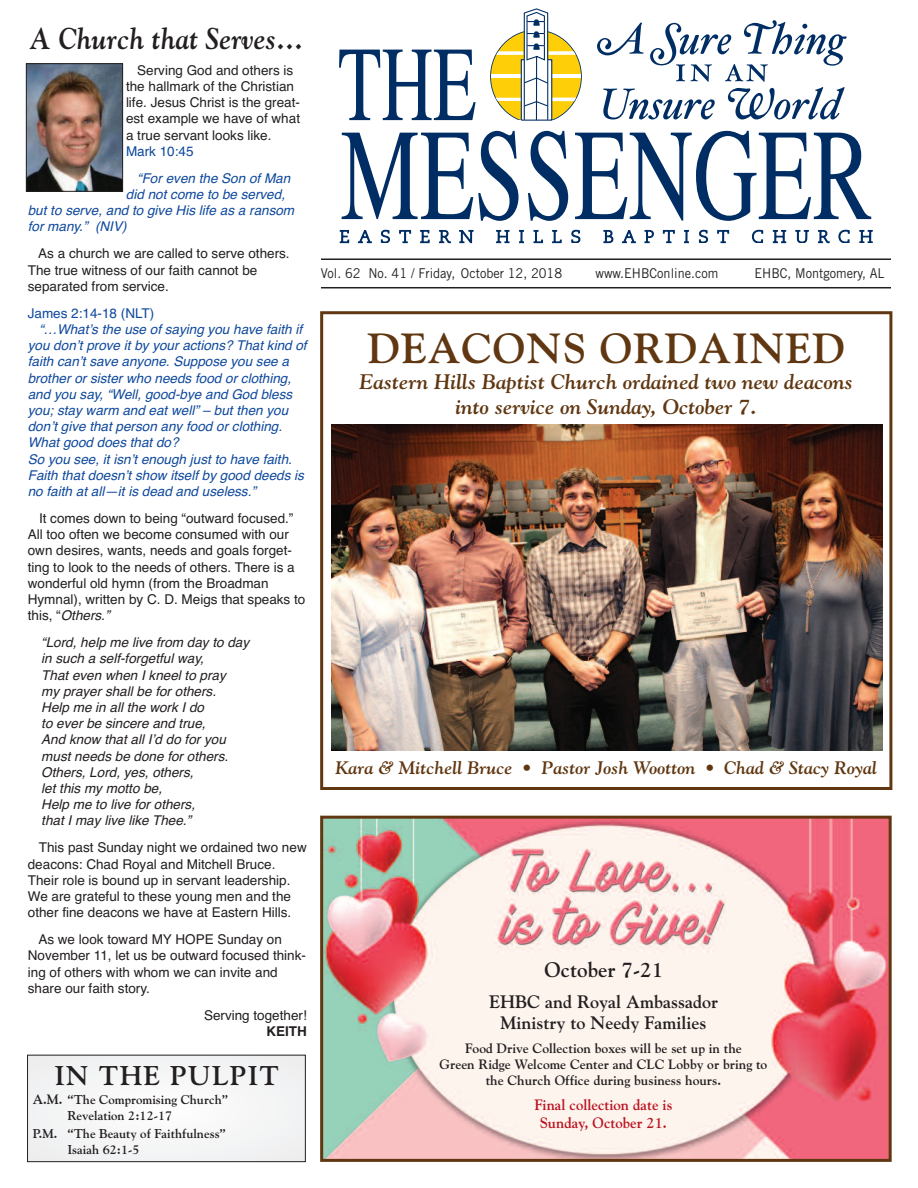
<style>
.page{position:relative;width:918px;height:1188px;background:#fff}
.page>*{position:absolute;margin:0;border:0;box-sizing:border-box;transform-origin:0 0}
.t1{font:700 42px "Goudy";letter-spacing:.025em;color:#603711}
.t2{font:italic 700 30px "Goudy";color:#231f20;scale:.9 1}
.t3{font:700 27px "Goudy";letter-spacing:.05em;color:#231f20}
.t4{font:italic 700 21px/25.2px "Goudy";color:#603711;text-align:center}
.t5{font:700 21px "Goudy";color:#231f20}
.t6{font:italic 700 18px "Goudy";color:#603711}
.t7{font:700 18px/21.6px "Goudy";color:#231f20;text-align:center}
.t8{font:700 15px/18px "Goudy";color:#bb1420;text-align:center}
.t9{font:13.5px/16.2px "Helvetica";color:#231f20}
.t10{font:italic 13.5px/16.2px "Helvetica";color:#0f499d}
.t11{font:italic 13.5px/16.2px "Helvetica";color:#231f20}
.t12{font:700 13.5px/16.2px "Goudy";color:#231f20;text-align:center}
.t13{font:13.5px "Trade Gothic";color:#231f20;scale:.94 1}
.t14{font:13.5px "Helvetica";color:#0f499d}
.t15{font:700 13.5px "Helvetica";color:#231f20}
.t16{font:700 12.75px/16.2px "Goudy";color:#231f20}
.s1{font-style:italic}
.s2{font-size:13.5px}
</style>
<div class="page">
<img style="left:324px;top:820px;width:564px;height:338px">
<div style="left:320px;top:816px;width:572px;height:346px;border:3px solid #603711"></div>
<svg style="left:490px;top:8px;width:92px;height:113px"></svg>
<svg style="left:339px;top:50px;width:137px;height:70px"></svg>
<svg style="left:342px;top:131px;width:177px;height:90px"></svg>
<svg style="left:528px;top:131px;width:40px;height:90px"></svg>
<svg style="left:575px;top:131px;width:296px;height:90px"></svg>
<svg style="left:340px;top:230px;width:9px;height:13px"></svg>
<svg style="left:358px;top:230px;width:14px;height:13px"></svg>
<svg style="left:381px;top:230px;width:9px;height:13px"></svg>
<svg style="left:399px;top:230px;width:12px;height:13px"></svg>
<svg style="left:420px;top:230px;width:10px;height:13px"></svg>
<svg style="left:439px;top:230px;width:12px;height:13px"></svg>
<svg style="left:459px;top:230px;width:14px;height:13px"></svg>
<svg style="left:496px;top:230px;width:13px;height:13px"></svg>
<svg style="left:519px;top:230px;width:5px;height:13px"></svg>
<svg style="left:534px;top:230px;width:9px;height:13px"></svg>
<svg style="left:552px;top:230px;width:10px;height:13px"></svg>
<svg style="left:571px;top:230px;width:9px;height:13px"></svg>
<svg style="left:604px;top:230px;width:9px;height:13px"></svg>
<svg style="left:622px;top:230px;width:14px;height:13px"></svg>
<svg style="left:645px;top:230px;width:9px;height:13px"></svg>
<svg style="left:663px;top:230px;width:12px;height:13px"></svg>
<svg style="left:684px;top:230px;width:5px;height:13px"></svg>
<svg style="left:699px;top:230px;width:9px;height:13px"></svg>
<svg style="left:717px;top:230px;width:12px;height:13px"></svg>
<svg style="left:752px;top:230px;width:11px;height:13px"></svg>
<svg style="left:773px;top:230px;width:13px;height:13px"></svg>
<svg style="left:796px;top:230px;width:13px;height:13px"></svg>
<svg style="left:818px;top:230px;width:11px;height:13px"></svg>
<svg style="left:839px;top:230px;width:11px;height:13px"></svg>
<svg style="left:860px;top:230px;width:12px;height:13px"></svg>
<svg style="left:597px;top:20px;width:250px;height:99px"></svg>
<hr style="left:321px;top:258px;width:570px;height:2px;background:#231f20">
<hr style="left:321px;top:287px;width:570px;height:1px;background:#231f20">
<img style="left:28px;top:65px;width:93px;height:125px">
<div style="left:26px;top:63px;width:97px;height:129px;border:1px solid #231f20"></div>
<div style="left:320px;top:311px;width:572px;height:479px;border:3px solid #603711"></div>
<div style="left:28px;top:1055px;width:277px;height:107px;background:#f4f5f5"></div>
<div style="left:27px;top:1055px;width:279px;height:107px;border:1px solid #231f20"></div>
<img style="left:331px;top:425px;width:551px;height:326px">
<h2 class="t2" style="left:30px;top:21px;width:305px">A Church that Serves...</h2>
<p class="t9" style="left:126px;top:62px;width:176px;text-indent:11px">Serving God and others is the hallmark of the Christian life. Jesus Christ is the great&shy;est example we have of what a true servant looks like.</p>
<p class="t14" style="left:126px;top:143px;width:69px">Mark 10:45</p>
<p class="t10" style="left:137px;top:170px;width:155px">“For even the Son of Man</p>
<p class="t10" style="left:126px;top:186px;width:161px">did not come to be served,</p>
<p class="t10" style="left:28px;top:203px;width:268px">but to serve, and to give His life as a ransom</p>
<p class="t10" style="left:28px;top:219px;width:100px">for many.” (NIV)</p>
<p class="t9" style="left:28px;top:246px;width:263px;text-indent:11px">As a church we are called to serve others.<br>The true witness of our faith cannot be separated from service.</p>
<p class="t14" style="left:28px;top:305px;width:128px">James 2:14-18 (NLT)</p>
<p class="t10" style="left:28px;top:321px;width:280px;text-indent:11px">“…What’s the use of saying you have faith if you don’t prove it by your actions? That kind of faith can’t save anyone. Suppose you see a brother or sister who needs food or clothing, and you say, “Well, good-bye and God bless you; stay warm and eat well” – but then you don’t give that person any food or clothing.<br>What good does that do?<br>So you see, it isn’t enough just to have faith.<br>Faith that doesn’t show itself by good deeds is no faith at all—it is dead and useless.”</p>
<p class="t9" style="left:28px;top:510px;width:279px;text-indent:11px">It comes down to being “outward focused.” All too often we become consumed with our own desires, wants, needs and goals forget&shy;ting to look to the needs of others. There is a wonderful old hymn (from the Broadman Hymnal), written by C. D. Meigs that speaks to this, “<span class="s1">Others.”</span></p>
<p class="t11" style="left:41px;top:635px;width:209px">“Lord, help me live from day to day in such a self-forgetful way,<br>That even when I kneel to pray<br>my prayer shall be for others.<br>Help me in all the work I do<br>to ever be sincere and true,<br>And know that all I’d do for you must needs be done for others.<br>Others, Lord, yes, others,<br>let this my motto be,<br>Help me to live for others,<br>that I may live like Thee.”</p>
<p class="t9" style="left:28px;top:840px;width:280px;text-indent:11px">This past Sunday night we ordained two new deacons: Chad Royal and Mitchell Bruce.<br>Their role is bound up in servant leadership.<br>We are grateful to these young men and the other fine deacons we have at Eastern Hills.</p>
<p class="t9" style="left:28px;top:932px;width:280px;text-indent:11px">As we look toward MY HOPE Sunday on November 11, let us be outward focused think&shy;ing of others with whom we can invite and share our faith story.</p>
<p class="t9" style="left:204px;top:1007px;width:104px">Serving together!</p>
<p class="t15" style="left:266px;top:1024px;width:42px">KEITH</p>
<h3 class="t3" style="left:54px;top:1060px;width:226px">IN THE PULPIT</h3>
<p class="t16" style="left:67px;top:1091px;width:162px;text-indent:-35px"><span class="s2">A.M.</span> “The Compromising Church”<br>Revelation 2:12-17</p>
<p class="t16" style="left:67px;top:1126px;width:160px;line-height:15.3px;text-indent:-35px">P.M. “The Beauty of Faithfulness”<br>Isaiah 62:1-5</p>
<p class="t13" style="left:321px;top:268px;width:258px">Vol. 62 No. 41 / Friday, October 12, 2018</p>
<p class="t13" style="left:596px;top:268px;width:132px">www.EHBConline.com</p>
<p class="t13" style="left:754px;top:268px;width:140px">EHBC, Montgomery, AL</p>
<h1 class="t1" style="left:367px;top:324px;width:479px">DEACONS ORDAINED</h1>
<h3 class="t4" style="left:360px;top:369px;width:495px">Eastern Hills Baptist Church ordained two new deacons into service on Sunday, October 7.</h3>
<h3 class="t6" style="left:335px;top:758px;width:543px">Kara &amp; Mitchell Bruce • Pastor Josh Wootton • Chad &amp; Stacy Royal</h3>
<h3 class="t5" style="left:545px;top:958px;width:121px">October 7-21</h3>
<h3 class="t7" style="left:489px;top:991px;width:231px">EHBC and Royal Ambassador<br>Ministry to Needy Families</h3>
<p class="t12" style="left:440px;top:1040px;width:329px">Food Drive Collection boxes will be set up in the<br>Green Ridge Welcome Center and CLC Lobby or bring to the Church Office during business hours.</p>
<p class="t8" style="left:534px;top:1096px;width:140px">Final collection date is<br>Sunday, October 21.</p>
</div>
